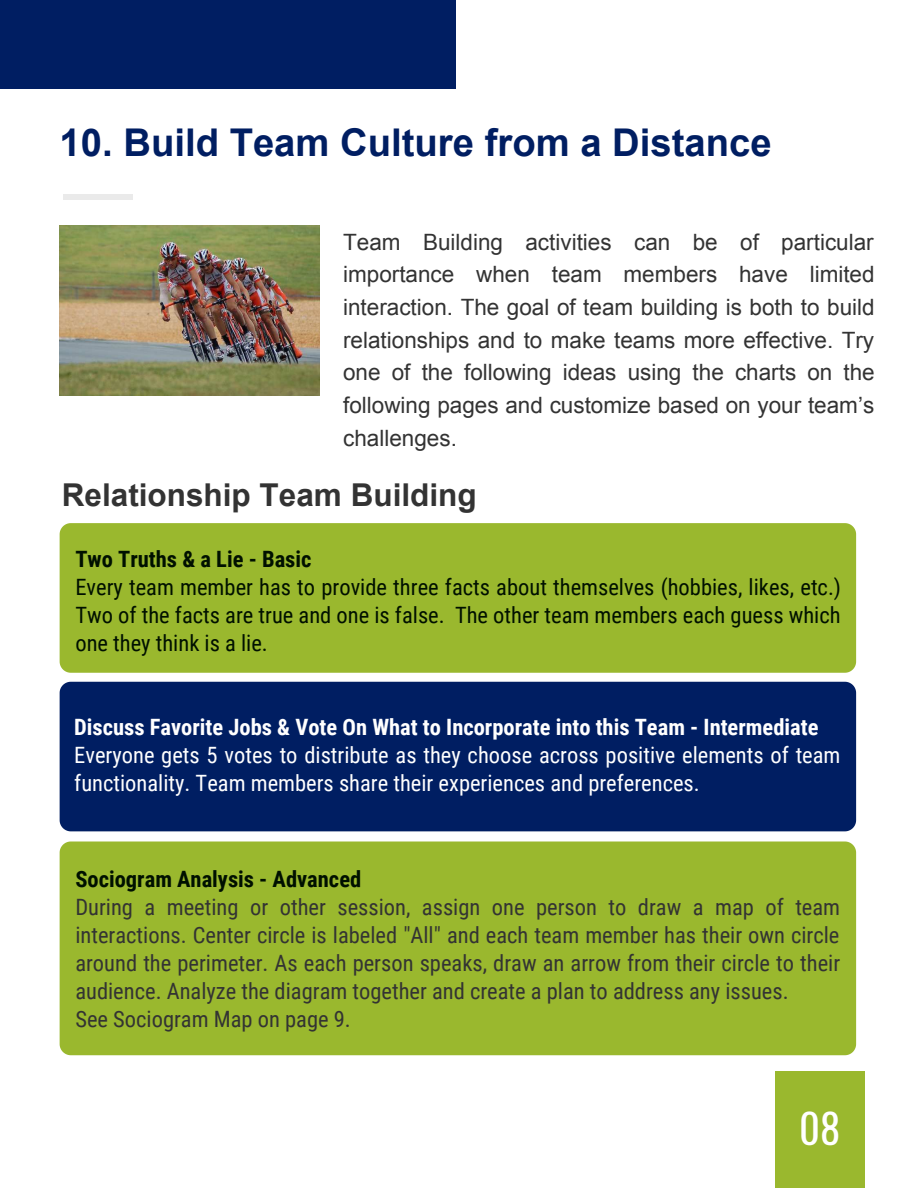
<style>
.page{position:relative;width:918px;height:1188px;background:#fff}
.page>*{position:absolute;margin:0;border:0;box-sizing:border-box;transform-origin:0 0}
.t1{font:40.5px "Oswald";color:#fff}
.t2{font:700 38.25px "Arial";color:#001e62}
.t3{font:700 31.5px "Arial";color:#333}
.t4{font:22.5px/28.2px "Roboto Condensed";color:#333}
.t5{font:22.5px/32.7px "Arial";color:#333;text-align:justify}
.t6{font:22.5px/28.2px "Roboto Condensed";color:#001000;text-align:justify}
.t7{font:22.5px/28.2px "Roboto Condensed";color:#fff}
.t8{font:700 22.5px "Roboto Condensed";color:#fff}
.t9{font:700 22.5px "Roboto Condensed";color:#001000}
</style>
<div class="page">
<div style="left:63px;top:195px;width:70px;height:5px;background:#eaeaea"></div>
<div style="left:0;top:0;width:456px;height:89px;background:#001e62"></div>
<div style="left:775px;top:1071px;width:90px;height:117px;background:#9ab82e"></div>
<img style="left:60px;top:225px;width:260px;height:171px">
<div style="left:60px;top:523px;width:796px;height:150px;background:#9ab82e"></div>
<div style="left:60px;top:682px;width:796px;height:149px;background:#001e62"></div>
<div style="left:60px;top:842px;width:796px;height:213px;background:#9ab82e"></div>
<h2 class="t2" style="left:60px;top:117px;width:714px">10. Build Team Culture from a Distance</h2>
<p class="t5" style="left:343px;top:226px;width:533px">Team Building activities can be of particular importance when team members have limited interaction. The goal of team building is both to build relationships and to make teams more effective. Try one of the following ideas using the charts on the following pages and customize based on your team’s challenges.</p>
<h3 class="t3" style="left:62px;top:474px;width:416px">Relationship Team Building</h3>
<p class="t9" style="left:75px;top:543px;width:238px">Two Truths &amp; a Lie - Basic</p>
<p class="t6" style="left:75px;top:572px;width:767px">Every team member has to provide three facts about themselves (hobbies, likes, etc.)<br>Two of the facts are true and one is false. The other team members each guess which one they think is a lie.</p>
<p class="t8" style="left:74px;top:711px;width:746px">Discuss Favorite Jobs &amp; Vote On What to Incorporate into this Team - Intermediate</p>
<p class="t7" style="left:74px;top:740px;width:768px">Everyone gets 5 votes to distribute as they choose across positive elements of team functionality. Team members share their experiences and preferences.</p>
<p class="t9" style="left:75px;top:863px;width:287px">Sociogram Analysis - Advanced</p>
<p class="t4" style="left:75px;top:892px;width:766px">During a meeting or other session, assign one person to draw a map of team interactions. Center circle is labeled "All" and each team member has their own circle around the perimeter. As each person speaks, draw an arrow from their circle to their audience. Analyze the diagram together and create a plan to address any issues.<br>See Sociogram Map on page 9.</p>
<h1 class="t1" style="left:799px;top:1093px;width:43px">08</h1>
</div>
